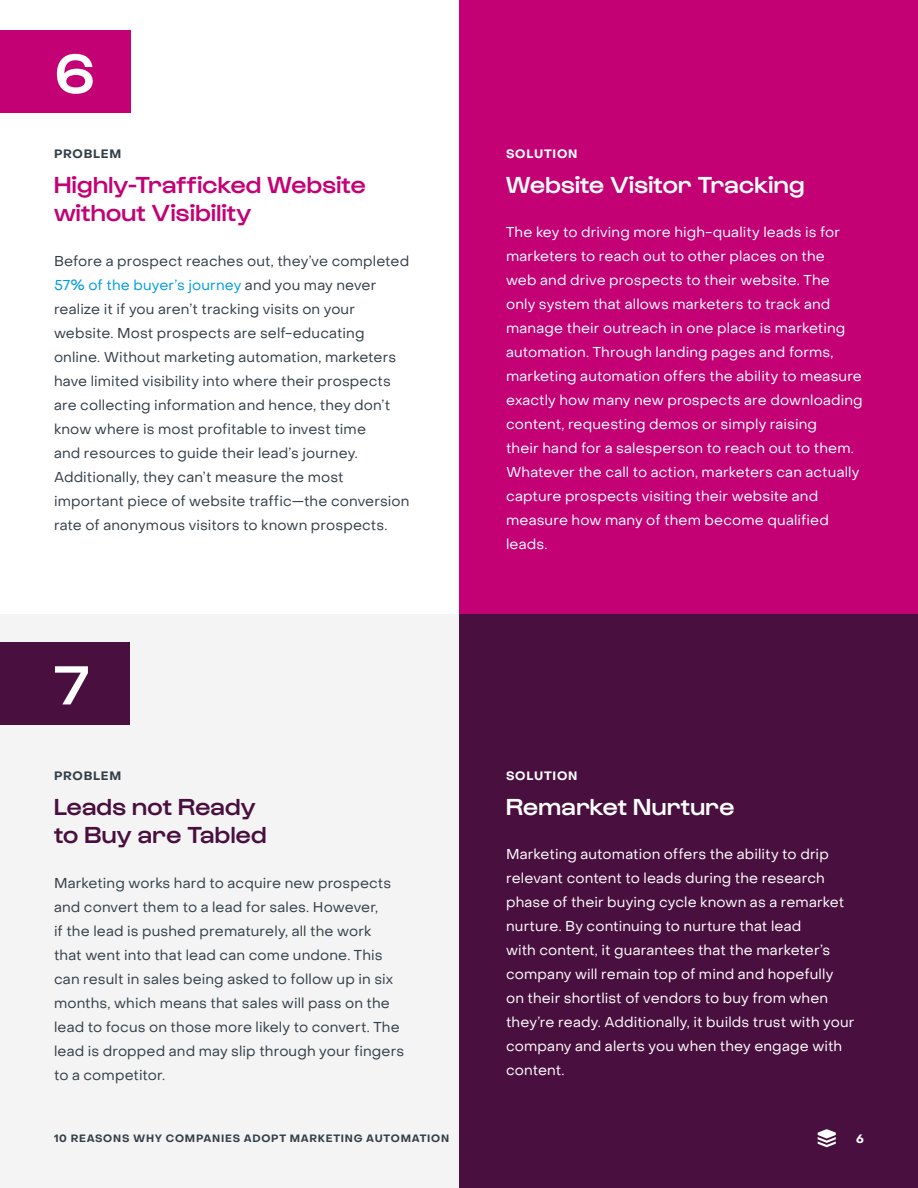
<style>
.page{position:relative;width:918px;height:1188px;background:#fff}
.page>*{position:absolute;margin:0;border:0;box-sizing:border-box;transform-origin:0 0}
.t1{font:500 57px "Gustavo";color:#fff}
.t2{font:500 24px/28.5px "Gustavo";letter-spacing:.015em;color:#c40075}
.t3{font:500 24px "Gustavo";letter-spacing:.015em;color:#fff}
.t4{font:500 24px/28.5px "Gustavo";letter-spacing:.01em;color:#490f3f}
.t5{font:14.25px/24px "Object Sans";letter-spacing:.01em;color:#fff}
.t6{font:14.25px/24px "Object Sans";letter-spacing:.01em;color:#333f48}
.t7{font:700 12px "Object Sans";letter-spacing:.065em;color:#fff}
.t8{font:700 12px "Object Sans";letter-spacing:.065em;color:#333f48}
.t9{font:700 10.5px "Object Sans";letter-spacing:.07em;color:#333f48}
.s1{color:#009cde}
</style>
<div class="page">
<div style="left:0;top:614px;width:918px;height:574px;background:#f4f4f4"></div>
<div style="left:459px;top:0;width:459px;height:614px;background:#c40075"></div>
<div style="left:460px;top:614px;width:458px;height:574px;background:#490f3f"></div>
<div style="left:0;top:30px;width:130px;height:83px;background:#c40075"></div>
<div style="left:0;top:642px;width:130px;height:83px;background:#490f3f"></div>
<svg style="left:818px;top:1129px;width:18px;height:18px"></svg>
<h1 class="t1" style="left:55px;top:41px;width:41px">6</h1>
<p class="t8" style="left:54px;top:146px;width:69px">PROBLEM</p>
<h2 class="t2" style="left:54px;top:171px;width:313px">Highly-Trafficked Website without Visibility</h2>
<p class="t6" style="left:54px;top:249px;width:357px">Before a prospect reaches out, they’ve completed <span class="s1">57% of the buyer’s journey</span> and you may never realize it if you aren’t tracking visits on your website. Most prospects are self-educating online. Without marketing automation, marketers have limited visibility into where their prospects are collecting information and hence, they don’t know where is most profitable to invest time<br>and resources to guide their lead’s journey.<br>Additionally, they can’t measure the most important piece of website traffic—the conversion rate of anonymous visitors to known prospects.</p>
<h1 class="t1" style="left:54px;top:652px;width:36px">7</h1>
<p class="t8" style="left:54px;top:768px;width:69px">PROBLEM</p>
<h2 class="t4" style="left:54px;top:793px;width:214px">Leads not Ready to Buy are Tabled</h2>
<p class="t6" style="left:54px;top:871px;width:352px">Marketing works hard to acquire new prospects and convert them to a lead for sales. However,<br>if the lead is pushed prematurely, all the work<br>that went into that lead can come undone. This can result in sales being asked to follow up in six months, which means that sales will pass on the lead to focus on those more likely to convert. The lead is dropped and may slip through your fingers to a competitor.</p>
<p class="t7" style="left:506px;top:146px;width:73px">SOLUTION</p>
<h2 class="t3" style="left:506px;top:171px;width:300px">Website Visitor Tracking</h2>
<p class="t5" style="left:506px;top:220px;width:358px">The key to driving more high-quality leads is for marketers to reach out to other places on the<br>web and drive prospects to their website. The only system that allows marketers to track and manage their outreach in one place is marketing automation. Through landing pages and forms, marketing automation offers the ability to measure exactly how many new prospects are downloading content, requesting demos or simply raising<br>their hand for a salesperson to reach out to them.<br>Whatever the call to action, marketers can actually capture prospects visiting their website and measure how many of them become qualified leads.</p>
<p class="t7" style="left:506px;top:768px;width:73px">SOLUTION</p>
<h2 class="t3" style="left:506px;top:793px;width:230px">Remarket Nurture</h2>
<p class="t5" style="left:506px;top:842px;width:350px">Marketing automation offers the ability to drip relevant content to leads during the research phase of their buying cycle known as a remarket nurture. By continuing to nurture that lead<br>with content, it guarantees that the marketer’s company will remain top of mind and hopefully on their shortlist of vendors to buy from when they’re ready. Additionally, it builds trust with your company and alerts you when they engage with content.</p>
<p class="t9" style="left:54px;top:1132px;width:397px">10 REASONS WHY COMPANIES ADOPT MARKETING AUTOMATION</p>
<p class="t7" style="left:856px;top:1131px;width:9px">6</p>
</div>
